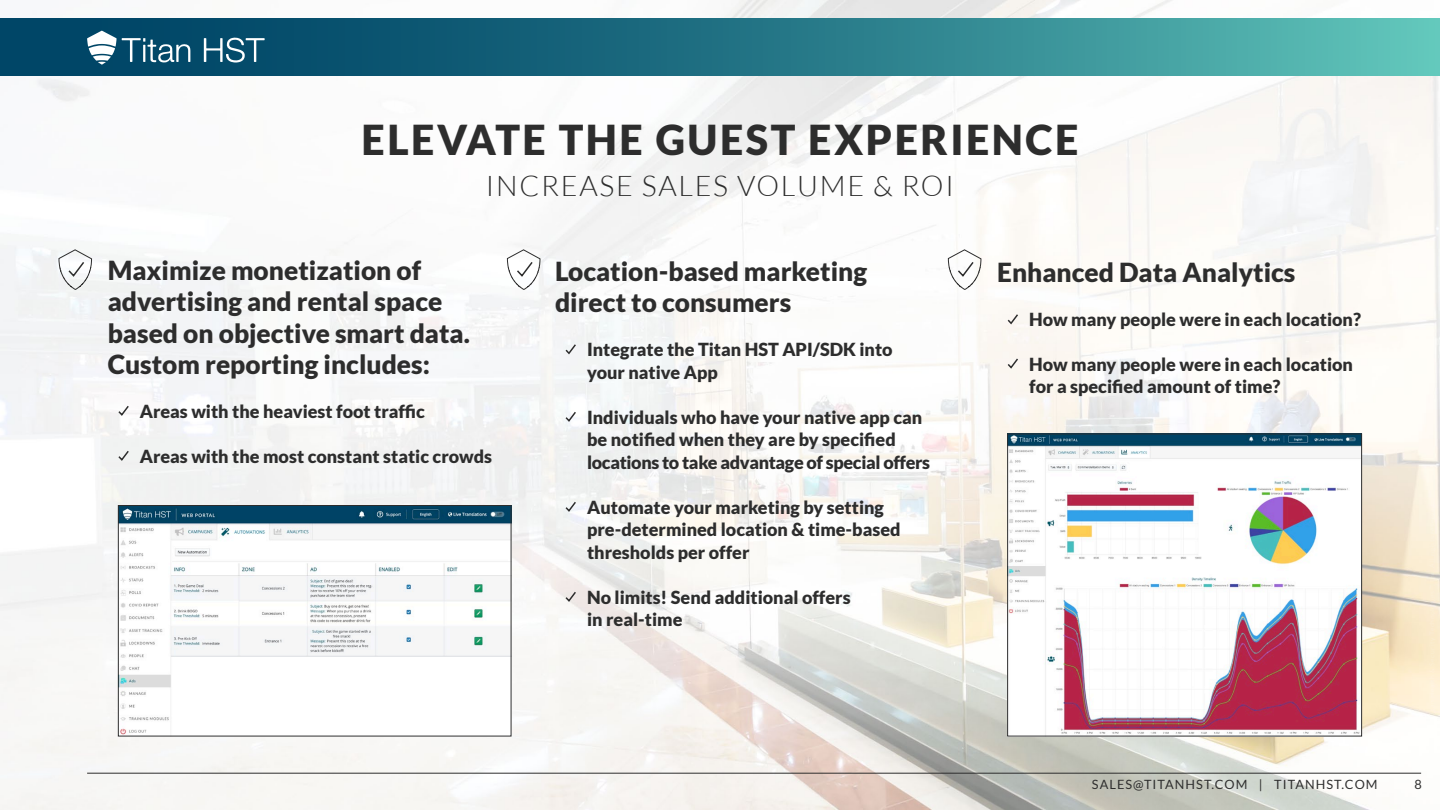
<style>
.page{position:relative;width:1440px;height:810px;background:#fff}
.page>*{position:absolute;margin:0;border:0;box-sizing:border-box;transform-origin:0 0}
.t1{font:900 41.25px "Lato";letter-spacing:.06em;color:#2d2d2d}
.t2{font:300 28.5px "Lato";letter-spacing:.06em;color:#2d2d2d}
.t3{font:900 26.25px/31.5px "Lato";color:#2d2d2d}
.t4{font:900 18px/22.5px "Lato";color:#2d2d2d}
.t5{font:900 18px "Lato";letter-spacing:-.02em;color:#2d2d2d}
.t6{font:12.75px "Lato";letter-spacing:.08em;color:#2e2e2e}
</style>
<div class="page">
<img style="left:0;top:0;width:1440px;height:810px">
<svg style="left:0;top:19px;width:1440px;height:57px;background:#287a89"></svg>
<svg style="left:506px;top:249px;width:35px;height:41px"></svg>
<svg style="left:564px;top:343px;width:13px;height:13px"></svg>
<svg style="left:564px;top:410px;width:13px;height:13px"></svg>
<svg style="left:564px;top:500px;width:13px;height:13px"></svg>
<svg style="left:564px;top:590px;width:13px;height:13px"></svg>
<svg style="left:58px;top:249px;width:35px;height:41px"></svg>
<svg style="left:117px;top:404px;width:13px;height:13px"></svg>
<svg style="left:117px;top:449px;width:13px;height:13px"></svg>
<svg style="left:204px;top:37px;width:61px;height:26px"></svg>
<svg style="left:87px;top:31px;width:103px;height:34px"></svg>
<svg style="left:947px;top:249px;width:35px;height:41px"></svg>
<svg style="left:1006px;top:313px;width:14px;height:13px"></svg>
<svg style="left:1006px;top:357px;width:14px;height:13px"></svg>
<hr style="left:87px;top:773px;width:1334px;height:1px;background:#2d2d2d">
<img style="left:120px;top:507px;width:389px;height:227px">
<div style="left:118px;top:505px;width:393px;height:231px;border:1px solid #2d2d2d"></div>
<img style="left:1009px;top:436px;width:351px;height:298px">
<div style="left:1007px;top:434px;width:355px;height:302px;border:1px solid #2d2d2d"></div>
<p class="t1" style="left:362px;top:115px;width:718px">ELEVATE THE GUEST EXPERIENCE</p>
<p class="t2" style="left:486px;top:170px;width:469px">INCREASE SALES VOLUME &amp; ROI</p>
<p class="t3" style="left:108px;top:254px;width:364px">Maximize monetization of advertising and rental space based on objective smart data.</p>
<p class="t3" style="left:108px;top:348px;width:324px">Custom reporting includes:</p>
<p class="t4" style="left:140px;top:399px;width:287px">Areas with the heaviest foot traffic</p>
<p class="t4" style="left:140px;top:444px;width:354px">Areas with the most constant static crowds</p>
<p class="t3" style="left:555px;top:255px;width:314px">Location-based marketing direct to consumers</p>
<p class="t4" style="left:587px;top:338px;width:307px">Integrate the Titan HST API/SDK into your native App</p>
<p class="t4" style="left:587px;top:406px;width:337px">Individuals who have your native app can</p>
<p class="t4" style="left:587px;top:428px;width:310px">be notified when they are by specified</p>
<p class="t5" style="left:587px;top:452px;width:345px">locations to take advantage of special offers</p>
<p class="t4" style="left:587px;top:496px;width:315px">Automate your marketing by setting pre-determined location &amp; time-based thresholds per offer</p>
<p class="t4" style="left:587px;top:586px;width:265px">No limits! Send additional offers</p>
<p class="t4" style="left:587px;top:608px;width:97px">in real-time</p>
<p class="t3" style="left:997px;top:256px;width:300px">Enhanced Data Analytics</p>
<p class="t4" style="left:1029px;top:308px;width:333px">How many people were in each location?</p>
<p class="t4" style="left:1029px;top:353px;width:325px">How many people were in each location for a specified amount of time?</p>
<p class="t6" style="left:1092px;top:777px;width:287px">SALES@TITANHST.COM | TITANHST.COM</p>
<p class="t6" style="left:1415px;top:777px;width:9px">8</p>
</div>
